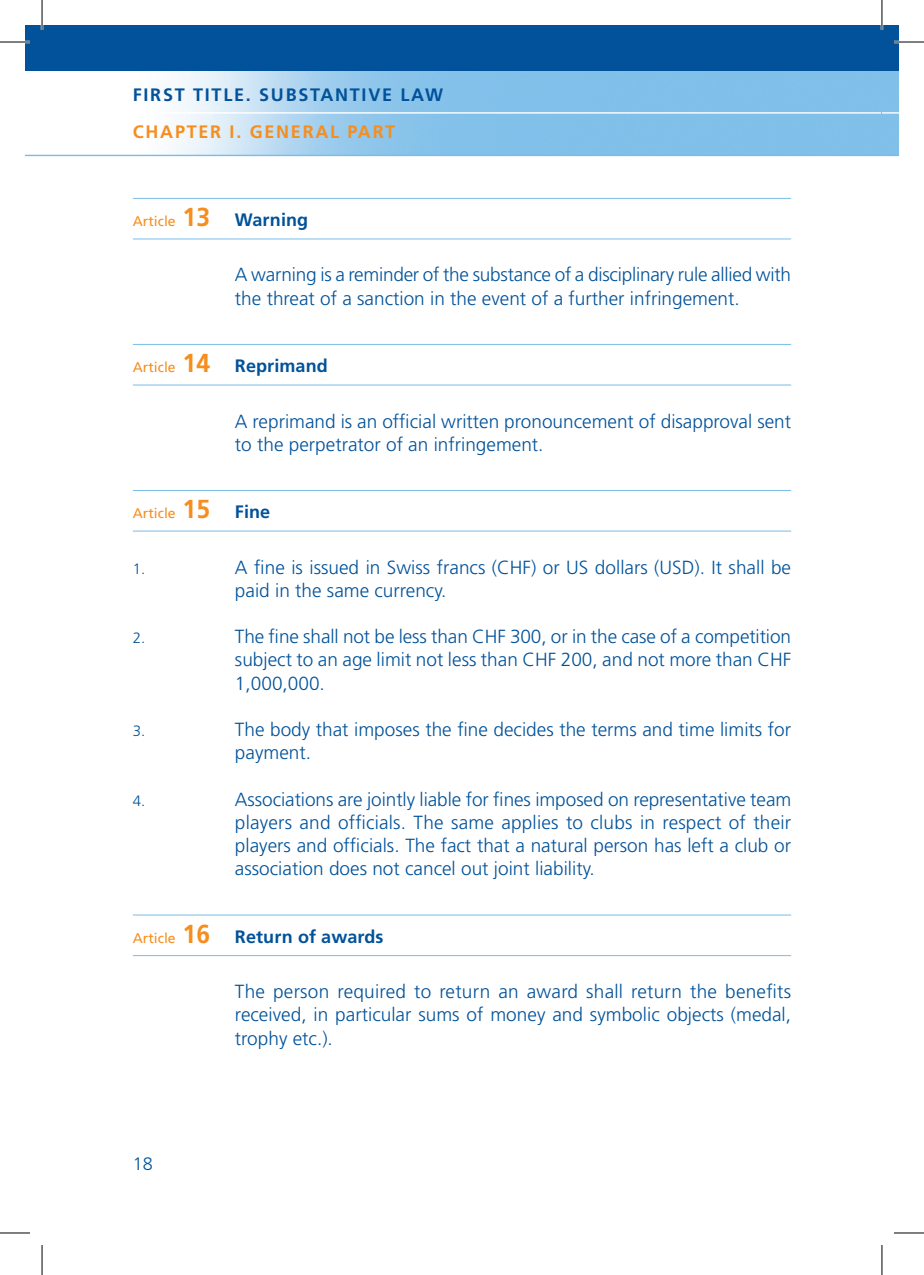
<style>
.page{position:relative;width:924px;height:1275px;background:#fff}
.page>*{position:absolute;margin:0;border:0;box-sizing:border-box;transform-origin:0 0}
.t1{font:300 19px/23.2px "Frutiger";color:#01529a}
.t2{font:700 18px "Frutiger";letter-spacing:.005em;color:#01529a}
.t3{font:700 18px "Frutiger";letter-spacing:.095em;color:#01529a}
.t4{font:700 18px "Frutiger";letter-spacing:.095em;color:#f68e1e}
.t5{font:300 18px "Frutiger";color:#01529a}
.t6{font:300 15px "Frutiger";color:#01529a}
.t7{font:14px "Frutiger";color:#f68e1e}
.s1{font-weight:700;font-size:26px}
</style>
<div class="page">
<img style="left:25px;top:70px;width:873px;height:85px">
<div style="left:25px;top:25px;width:856px;height:45px;background:#01529a"></div>
<hr style="left:25px;top:112px;width:856px;height:2px;background:#fff">
<hr style="left:25px;top:155px;width:856px;height:1px;background:#78bde8">
<div style="left:881px;top:25px;width:17px;height:45px;background:#01529a"></div>
<svg style="left:881px;top:112px;width:17px;height:2px"></svg>
<svg style="left:881px;top:155px;width:17px;height:1px"></svg>
<hr style="left:133px;top:198px;width:657px;height:1px;background:#78bde8">
<hr style="left:133px;top:238px;width:657px;height:1px;background:#78bde8">
<hr style="left:133px;top:344px;width:657px;height:1px;background:#78bde8">
<hr style="left:133px;top:384px;width:657px;height:1px;background:#78bde8">
<hr style="left:133px;top:490px;width:657px;height:1px;background:#78bde8">
<hr style="left:133px;top:530px;width:657px;height:1px;background:#78bde8">
<hr style="left:133px;top:914px;width:657px;height:1px;background:#78bde8">
<hr style="left:133px;top:955px;width:657px;height:1px;background:#78bde8">
<hr style="left:0;top:41px;width:30px;height:2px;background:#fff">
<hr style="left:893px;top:41px;width:30px;height:2px;background:#fff">
<hr style="left:41px;top:0;width:2px;height:30px;background:#fff">
<hr style="left:880px;top:0;width:2px;height:30px;background:#fff">
<hr style="left:0;top:42px;width:30px;height:1px;background:#000">
<hr style="left:893px;top:42px;width:30px;height:1px;background:#000">
<hr style="left:0;top:1232px;width:30px;height:1px;background:#000">
<hr style="left:893px;top:1232px;width:30px;height:1px;background:#000">
<hr style="left:42px;top:0;width:1px;height:30px;background:#000">
<hr style="left:42px;top:1245px;width:1px;height:30px;background:#000">
<hr style="left:881px;top:0;width:1px;height:30px;background:#000">
<hr style="left:881px;top:1245px;width:1px;height:30px;background:#000">
<p class="t3" style="left:133px;top:87px;width:312px">FIRST TITLE. SUBSTANTIVE LAW</p>
<p class="t4" style="left:133px;top:124px;width:264px">CHAPTER I. GENERAL PART</p>
<p class="t7" style="left:133px;top:216px;width:79px">Article <span class="s1">13</span></p>
<p class="t2" style="left:235px;top:213px;width:75px">Warning</p>
<p class="t1" style="left:235px;top:265px;width:557px">A warning is a reminder of the substance of a disciplinary rule allied with the threat of a sanction in the event of a further infringement.</p>
<p class="t7" style="left:133px;top:362px;width:79px">Article <span class="s1">14</span></p>
<p class="t2" style="left:235px;top:359px;width:94px">Reprimand</p>
<p class="t1" style="left:235px;top:411px;width:557px">A reprimand is an official written pronouncement of disapproval sent to the perpetrator of an infringement.</p>
<p class="t7" style="left:133px;top:508px;width:79px">Article <span class="s1">15</span></p>
<p class="t2" style="left:235px;top:505px;width:37px">Fine</p>
<p class="t6" style="left:133px;top:562px;width:14px">1.</p>
<p class="t1" style="left:235px;top:557px;width:557px">A fine is issued in Swiss francs (CHF) or US dollars (USD). It shall be paid in the same currency.</p>
<p class="t6" style="left:133px;top:632px;width:14px">2.</p>
<p class="t1" style="left:235px;top:626px;width:557px;text-align:justify">The fine shall not be less than CHF 300, or in the case of a competition subject to an age limit not less than CHF 200, and not more than CHF 1,000,000.</p>
<p class="t6" style="left:133px;top:725px;width:14px">3.</p>
<p class="t1" style="left:235px;top:719px;width:557px">The body that imposes the fine decides the terms and time limits for payment.</p>
<p class="t6" style="left:133px;top:794px;width:14px">4.</p>
<p class="t1" style="left:235px;top:789px;width:557px;text-align:justify">Associations are jointly liable for fines imposed on representative team players and officials. The same applies to clubs in respect of their players and officials. The fact that a natural person has left a club or association does not cancel out joint liability.</p>
<p class="t7" style="left:133px;top:932px;width:79px">Article <span class="s1">16</span></p>
<p class="t2" style="left:235px;top:929px;width:150px">Return of awards</p>
<p class="t5" style="left:133px;top:1156px;width:22px">18</p>
<p class="t1" style="left:235px;top:981px;width:557px;text-align:justify">The person required to return an award shall return the benefits received, in particular sums of money and symbolic objects (medal, trophy etc.).</p>
</div>
